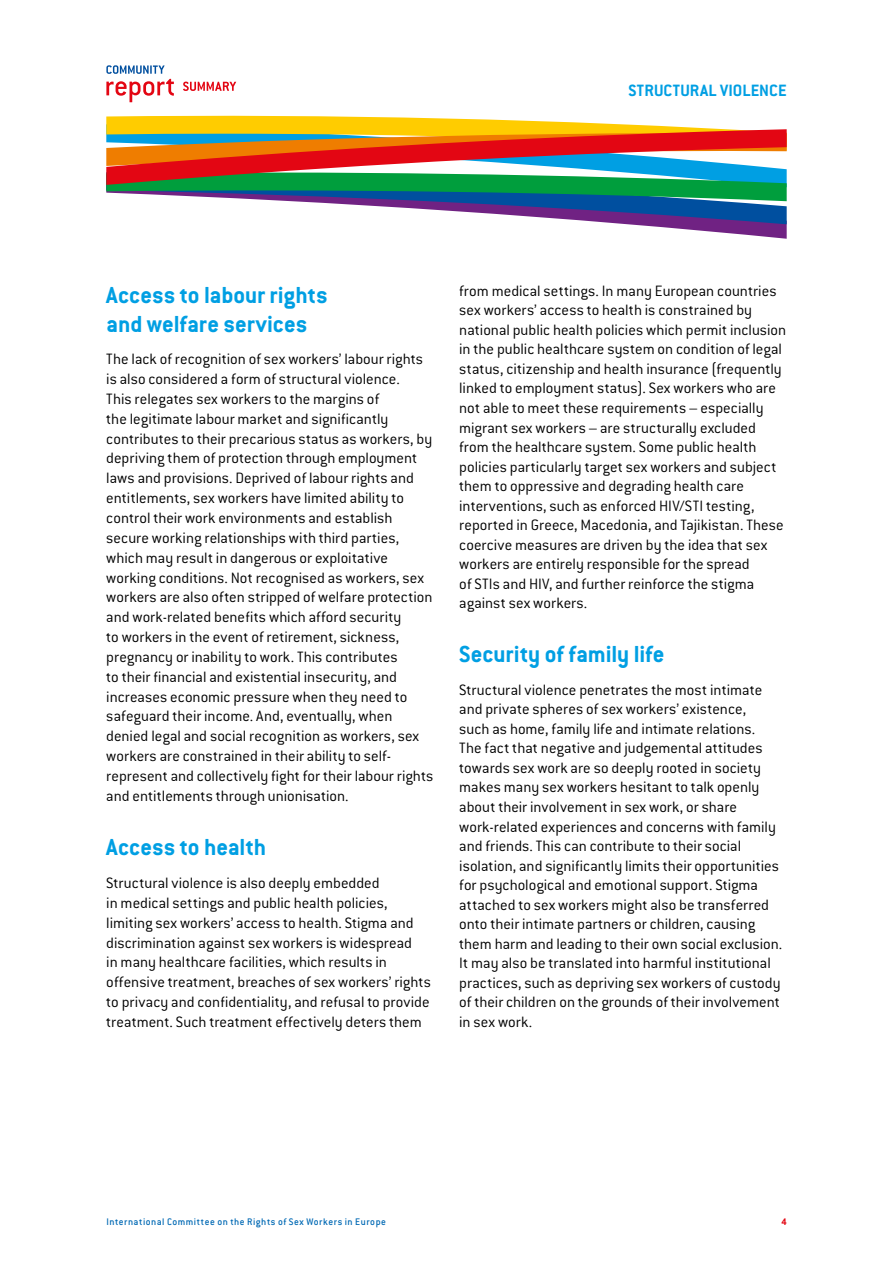
<style>
.page{position:relative;width:893px;height:1263px;background:#fff}
.page>*{position:absolute;margin:0;border:0;box-sizing:border-box;transform-origin:0 0}
.t1{font:700 25.5px/28.8px "Conduit ITC";letter-spacing:.005em;color:#009fe3}
.t2{font:700 18px "Conduit ITC";letter-spacing:.01em;color:#009fe3}
.t3{font:300 16.5px/19.5px "Conduit ITC";color:#000}
.t4{font:500 10.5px "Conduit ITC";letter-spacing:.05em;color:#0069b4}
.t5{font:700 10.5px "Conduit ITC";color:#e30613}
</style>
<div class="page">
<svg style="left:106px;top:115px;width:681px;height:124px"></svg>
<svg style="left:106px;top:65px;width:68px;height:37px"></svg>
<svg style="left:183px;top:82px;width:53px;height:9px"></svg>
<p class="t2" style="left:628px;top:80px;width:160px">Structural violence</p>
<h1 class="t1" style="left:106px;top:280px;width:223px">Access to labour rights and welfare services</h1>
<p class="t3" style="left:106px;top:349px;width:329px">The lack of recognition of sex workers’ labour rights is also considered a form of structural violence.<br>This relegates sex workers to the margins of<br>the legitimate labour market and significantly contributes to their precarious status as workers, by depriving them of protection through employment laws and provisions. Deprived of labour rights and entitlements, sex workers have limited ability to control their work environments and establish secure working relationships with third parties, which may result in dangerous or exploitative working conditions. Not recognised as workers, sex workers are also often stripped of welfare protection and work-related benefits which afford security<br>to workers in the event of retirement, sickness, pregnancy or inability to work. This contributes<br>to their financial and existential insecurity, and increases economic pressure when they need to safeguard their income. And, eventually, when denied legal and social recognition as workers, sex workers are constrained in their ability to self&shy;represent and collectively fight for their labour rights and entitlements through unionisation.</p>
<h1 class="t1" style="left:106px;top:832px;width:161px">Access to health</h1>
<p class="t3" style="left:106px;top:873px;width:326px">Structural violence is also deeply embedded<br>in medical settings and public health policies, limiting sex workers’ access to health. Stigma and discrimination against sex workers is widespread<br>in many healthcare facilities, which results in offensive treatment, breaches of sex workers’ rights to privacy and confidentiality, and refusal to provide treatment. Such treatment effectively deters them</p>
<p class="t3" style="left:459px;top:281px;width:328px">from medical settings. I n many European countries sex workers’ access to health is constrained by national public health policies which permit inclusion in the public healthcare system on condition of legal status, citizenship and health insurance (frequently linked to employment status). Sex workers who are not able to meet these requirements – especially migrant sex workers – are structurally excluded from the healthcare system. Some public health policies particularly target sex workers and subject them to oppressive and degrading health care interventions, such as enforced HIV/STI testing, reported in Greece, Macedonia, and Tajikistan. These coercive measures are driven by the idea that sex workers are entirely responsible for the spread<br>of STIs and HIV, and further reinforce the stigma against sex workers.</p>
<h1 class="t1" style="left:459px;top:640px;width:207px">Security of family life</h1>
<p class="t3" style="left:459px;top:680px;width:325px">Structural violence penetrates the most intimate and private spheres of sex workers’ existence,<br>such as home, family life and intimate relations.<br>The fact that negative and judgemental attitudes towards sex work are so deeply rooted in society makes many sex workers hesitant to talk openly about their involvement in sex work, or share work-related experiences and concerns with family and friends. This can contribute to their social isolation, and significantly limits their opportunities for psychological and emotional support. Stigma attached to sex workers might also be transferred onto their intimate partners or children, causing them harm and leading to their own social exclusion.<br>It may also be translated into harmful institutional practices, such as depriving sex workers of custody of their children on the grounds of their involvement in sex work.</p>
<p class="t4" style="left:106px;top:1216px;width:281px">International Committee on the Rights of Sex Workers in Europe</p>
<p class="t5" style="left:781px;top:1216px;width:7px">4</p>
</div>
